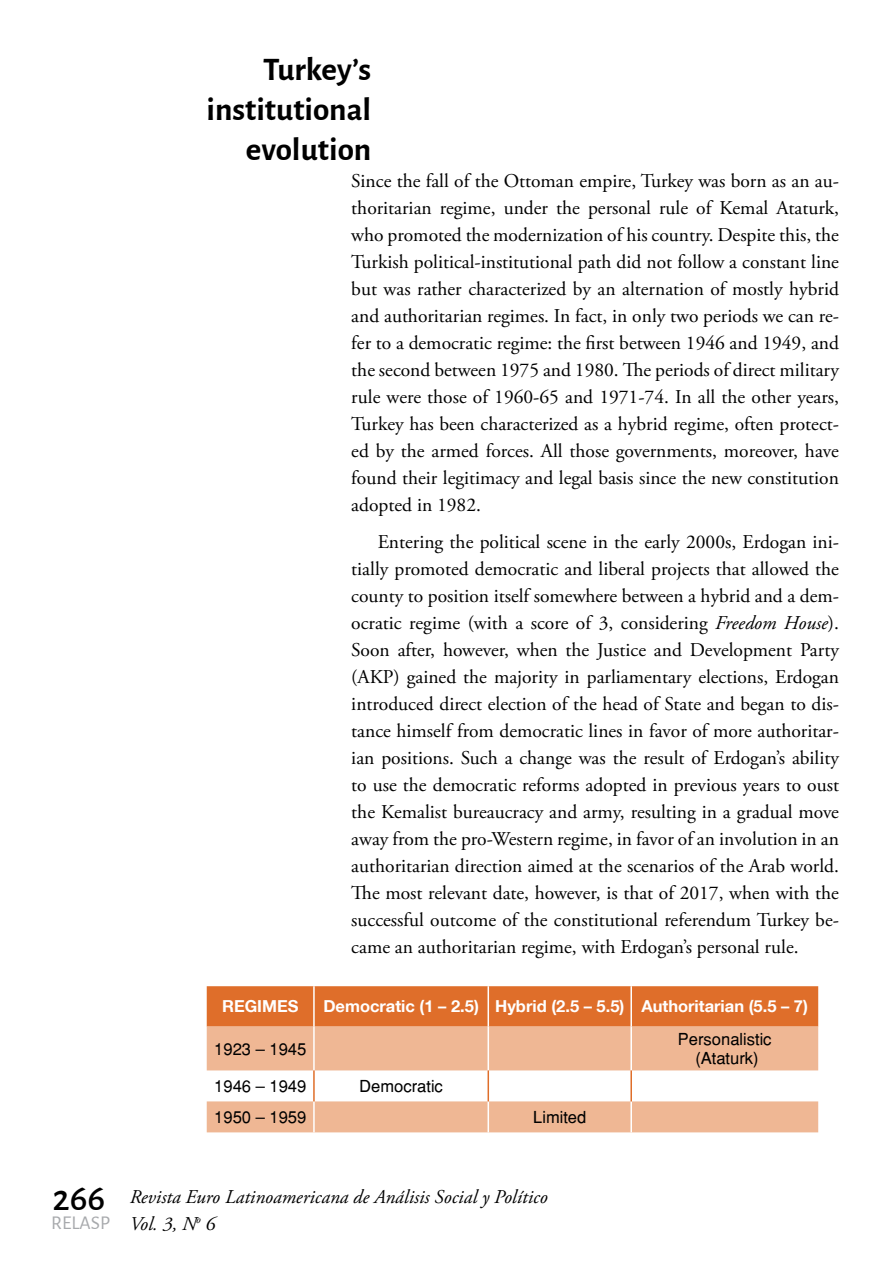
<style>
.page{position:relative;width:893px;height:1263px;background:#fff}
.page>*{position:absolute;margin:0;border:0;box-sizing:border-box;transform-origin:0 0}
.t1{font:500 37.5px "Alegreya Sans";color:#000}
.Subtitulos{font:700 33px "Alegreya Sans";color:#000}
.Cuerpo_Texto{font:19.5px/27px "Adobe Garamond Pro";color:#000;text-align:justify}
.t2{font:italic 19.5px/27px "Adobe Garamond Pro";color:#000}
.t3{font:19.5px "Alegreya Sans";color:#a7a9ac}
.t4{font:16.5px "Helvetica";color:#000}
.t5{font:700 16.5px "Helvetica Neue";color:#fff}
.s1{font-style:italic}
</style>
<div class="page">
<div style="left:207px;top:986px;width:611px;height:40px;background:#df6e2a"></div>
<svg style="left:207px;top:1026px;width:611px;height:106px;fill:#efb794"></svg>
<hr style="left:313px;top:986px;width:2px;height:40px;background:#fff">
<hr style="left:488px;top:986px;width:1px;height:40px;background:#fff">
<hr style="left:630px;top:986px;width:2px;height:40px;background:#fff">
<hr style="left:313px;top:1026px;width:2px;height:44px;background:#fff">
<hr style="left:488px;top:1026px;width:1px;height:44px;background:#fff">
<hr style="left:630px;top:1026px;width:2px;height:44px;background:#fff">
<hr style="left:313px;top:1101px;width:2px;height:31px;background:#fff">
<hr style="left:488px;top:1101px;width:1px;height:31px;background:#fff">
<hr style="left:630px;top:1101px;width:2px;height:31px;background:#fff">
<hr style="left:313px;top:1070px;width:2px;height:31px;background:#df6e2a">
<hr style="left:488px;top:1070px;width:1px;height:31px;background:#df6e2a">
<hr style="left:630px;top:1070px;width:2px;height:31px;background:#df6e2a">
<p class="Subtitulos" style="left:263px;top:45px;width:110px">Turkey’s</p>
<p class="Subtitulos" style="left:206px;top:85px;width:166px">institutional</p>
<p class="Subtitulos" style="left:246px;top:125px;width:127px">evolution</p>
<p class="Cuerpo_Texto" style="left:351px;top:168px;width:489px">Since the fall of the Ottoman empire, Turkey was born as an au&shy;thoritarian regime, under the personal rule of Kemal Ataturk, who promoted the modernization of his country. Despite this, the Turkish political-institutional path did not follow a constant line but was rather characterized by an alternation of mostly hybrid and authoritarian regimes. In fact, in only two periods we can re&shy;fer to a democratic regime: the first between 1946 and 1949, and the second between 1975 and 1980. The periods of direct military rule were those of 1960-65 and 1971-74. In all the other years, Turkey has been characterized as a hybrid regime, often protect&shy;ed by the armed forces. All those governments, moreover, have found their legitimacy and legal basis since the new constitution adopted in 1982.</p>
<p class="Cuerpo_Texto" style="left:351px;top:529px;width:489px;text-indent:26px">Entering the political scene in the early 2000s, Erdogan ini&shy;tially promoted democratic and liberal projects that allowed the county to position itself somewhere between a hybrid and a dem&shy;ocratic regime (with a score of 3, considering <span class="s1">Freedom House</span>).<br>Soon after, however, when the Justice and Development Party (AKP) gained the majority in parliamentary elections, Erdogan introduced direct election of the head of State and began to dis&shy;tance himself from democratic lines in favor of more authoritar&shy;ian positions. Such a change was the result of Erdogan’s ability to use the democratic reforms adopted in previous years to oust the Kemalist bureaucracy and army, resulting in a gradual move away from the pro-Western regime, in favor of an involution in an authoritarian direction aimed at the scenarios of the Arab world.<br>The most relevant date, however, is that of 2017, when with the successful outcome of the constitutional referendum Turkey be&shy;came an authoritarian regime, with Erdogan’s personal rule.</p>
<p class="t5" style="left:222px;top:996px;width:78px">REGIMES</p>
<p class="t5" style="left:323px;top:996px;width:157px">Democratic (1 – 2.5)</p>
<p class="t5" style="left:495px;top:996px;width:131px">Hybrid (2.5 – 5.5)</p>
<p class="t5" style="left:641px;top:996px;width:168px">Authoritarian (5.5 – 7)</p>
<p class="t4" style="left:214px;top:1039px;width:94px">1923 – 1945</p>
<p class="t4" style="left:678px;top:1029px;width:95px">Personalistic</p>
<p class="t4" style="left:695px;top:1048px;width:65px">(Ataturk)</p>
<p class="t4" style="left:214px;top:1076px;width:94px">1946 – 1949</p>
<p class="t4" style="left:359px;top:1076px;width:85px">Democratic</p>
<p class="t4" style="left:214px;top:1107px;width:94px">1950 – 1959</p>
<p class="t4" style="left:533px;top:1107px;width:55px">Limited</p>
<h1 class="t1" style="left:52px;top:1171px;width:54px">266</h1>
<p class="t3" style="left:51px;top:1210px;width:60px">RELASP</p>
<p class="t2" style="left:130px;top:1183px;width:419px">Revista Euro Latinoamericana de Análisis Social y Político<br>Vol. 3, N<sup>o</sup> 6</p>
</div>
